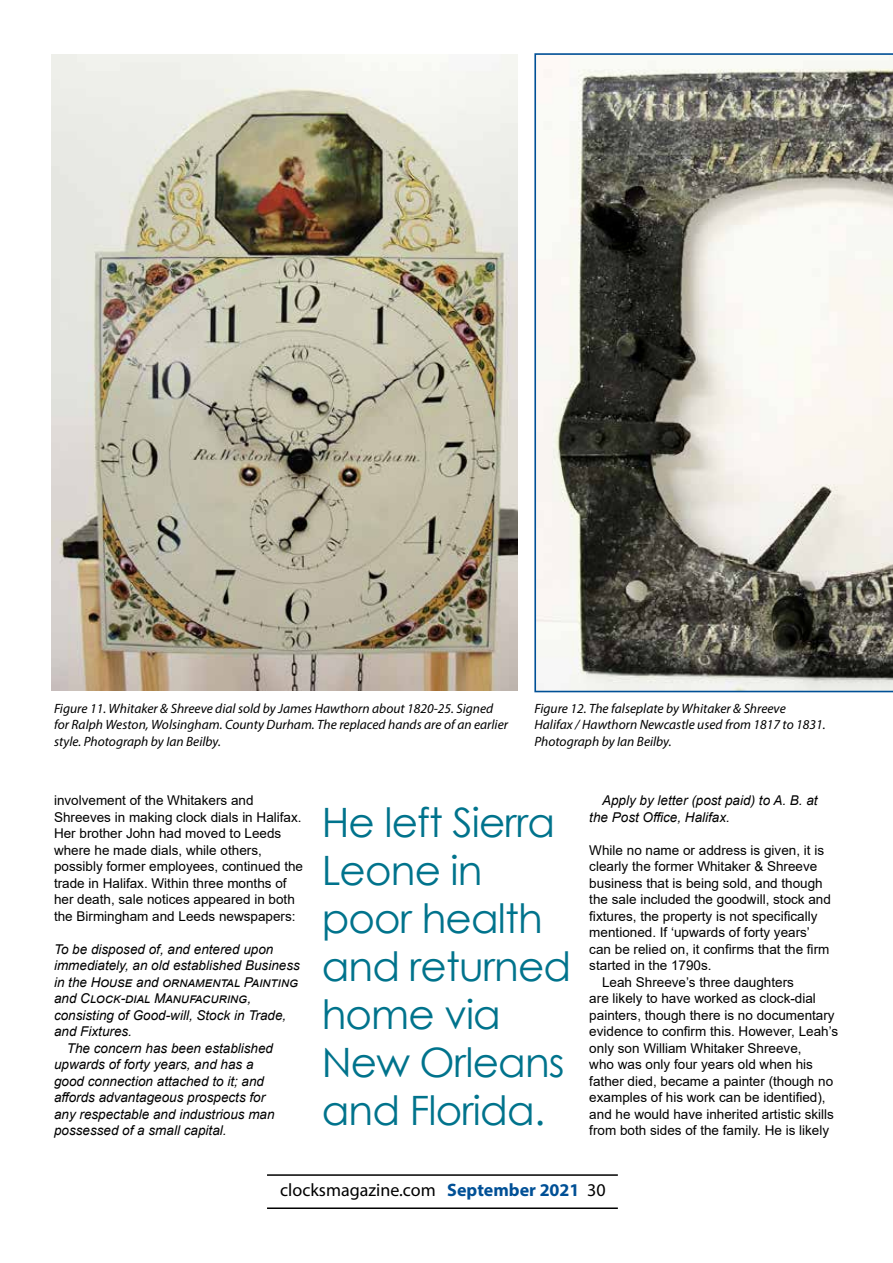
<style>
.page{position:relative;width:893px;height:1263px;background:#fff}
.page>*{position:absolute;margin:0;border:0;box-sizing:border-box;transform-origin:0 0}
.t1{font:40.5px/48px "Century Gothic";letter-spacing:-.02em;color:#00738c}
.t2{font:18px "Myriad Pro";color:#000}
.t3{font:13.5px/16.5px "Arial";color:#000}
.t4{font:italic 13.5px/16.5px "Arial";color:#000}
.t5{font:italic 13.5px/16.5px "Myriad Pro";color:#000}
.s1{font-weight:700;color:#005096}
</style>
<div class="page">
<hr style="left:267px;top:1174px;width:351px;height:2px;background:#000">
<hr style="left:267px;top:1207px;width:351px;height:2px;background:#000">
<img style="left:51px;top:54px;width:467px;height:636px">
<svg style="left:534px;top:53px;width:359px;height:639px"></svg>
<p class="t5" style="left:54px;top:700px;width:456px">Figure 11. Whitaker &amp; Shreeve dial sold by James Hawthorn about 1820-25. Signed for Ralph Weston, Wolsingham. County Durham. The replaced hands are of an earlier style. Photograph by Ian Beilby.</p>
<p class="t5" style="left:534px;top:700px;width:293px">Figure 12. The falseplate by Whitaker &amp; Shreeve<br>Halifax / Hawthorn Newcastle used from 1817 to 1831.<br>Photograph by Ian Beilby.</p>
<p class="t3" style="left:54px;top:792px;width:251px">involvement of the Whitakers and Shreeves in making clock dials in Halifax.<br>Her brother John had moved to Leeds where he made dials, while others, possibly former employees, continued the trade in Halifax. Within three months of her death, sale notices appeared in both the Birmingham and Leeds newspapers:</p>
<p class="t4" style="left:54px;top:941px;width:221px">To be disposed of, and entered upon</p>
<p class="t4" style="left:54px;top:957px;width:247px">immediately, an old established Business</p>
<p class="t4" style="left:54px;top:974px;width:246px">in the House and ornamental Painting</p>
<p class="t4" style="left:54px;top:990px;width:199px">and Clock-dial Manufacuring,</p>
<p class="t4" style="left:54px;top:1007px;width:234px">consisting of Good-will, Stock in Trade,</p>
<p class="t4" style="left:54px;top:1023px;width:80px">and Fixtures.</p>
<p class="t4" style="left:67px;top:1040px;width:208px">The concern has been established</p>
<p class="t4" style="left:54px;top:1056px;width:201px">upwards of forty years, and has a</p>
<p class="t4" style="left:54px;top:1073px;width:212px">good connection attached to it; and</p>
<p class="t4" style="left:54px;top:1089px;width:213px">affords advantageous prospects for</p>
<p class="t4" style="left:54px;top:1106px;width:222px">any respectable and industrious man</p>
<p class="t4" style="left:54px;top:1122px;width:174px">possessed of a small capital.</p>
<h1 class="t1" style="left:322px;top:798px;width:251px">He left Sierra<br>Leone in poor health and returned home via<br>New Orleans and Florida.</h1>
<p class="t4" style="left:589px;top:792px;width:230px;text-indent:13px">Apply by letter (post paid) to A. B. at the Post Office, Halifax.</p>
<p class="t3" style="left:589px;top:841px;width:236px">While no name or address is given, it is</p>
<p class="t3" style="left:589px;top:858px;width:230px">clearly the former Whitaker &amp; Shreeve</p>
<p class="t3" style="left:589px;top:874px;width:235px">business that is being sold, and though</p>
<p class="t3" style="left:589px;top:891px;width:243px">the sale included the goodwill, stock and</p>
<p class="t3" style="left:589px;top:907px;width:230px">fixtures, the property is not specifically</p>
<p class="t3" style="left:589px;top:924px;width:222px">mentioned. If ‘upwards of forty years’</p>
<p class="t3" style="left:589px;top:940px;width:242px">can be relied on, it confirms that the firm</p>
<p class="t3" style="left:589px;top:957px;width:124px">started in the 1790s.</p>
<p class="t3" style="left:602px;top:973px;width:193px">Leah Shreeve’s three daughters</p>
<p class="t3" style="left:589px;top:990px;width:228px">are likely to have worked as clock-dial</p>
<p class="t3" style="left:589px;top:1006px;width:247px">painters, though there is no documentary</p>
<p class="t3" style="left:589px;top:1023px;width:250px">evidence to confirm this. However, Leah’s</p>
<p class="t3" style="left:589px;top:1039px;width:214px">only son William Whitaker Shreeve,</p>
<p class="t3" style="left:589px;top:1056px;width:225px">who was only four years old when his</p>
<p class="t3" style="left:589px;top:1072px;width:245px">father died, became a painter (though no</p>
<p class="t3" style="left:589px;top:1089px;width:238px">examples of his work can be identified),</p>
<p class="t3" style="left:589px;top:1105px;width:246px">and he would have inherited artistic skills</p>
<p class="t3" style="left:589px;top:1122px;width:241px">from both sides of the family. He is likely</p>
<h2 class="t2" style="left:280px;top:1179px;width:327px">clocksmagazine.com <span class="s1">September 2021</span> 30</h2>
</div>
